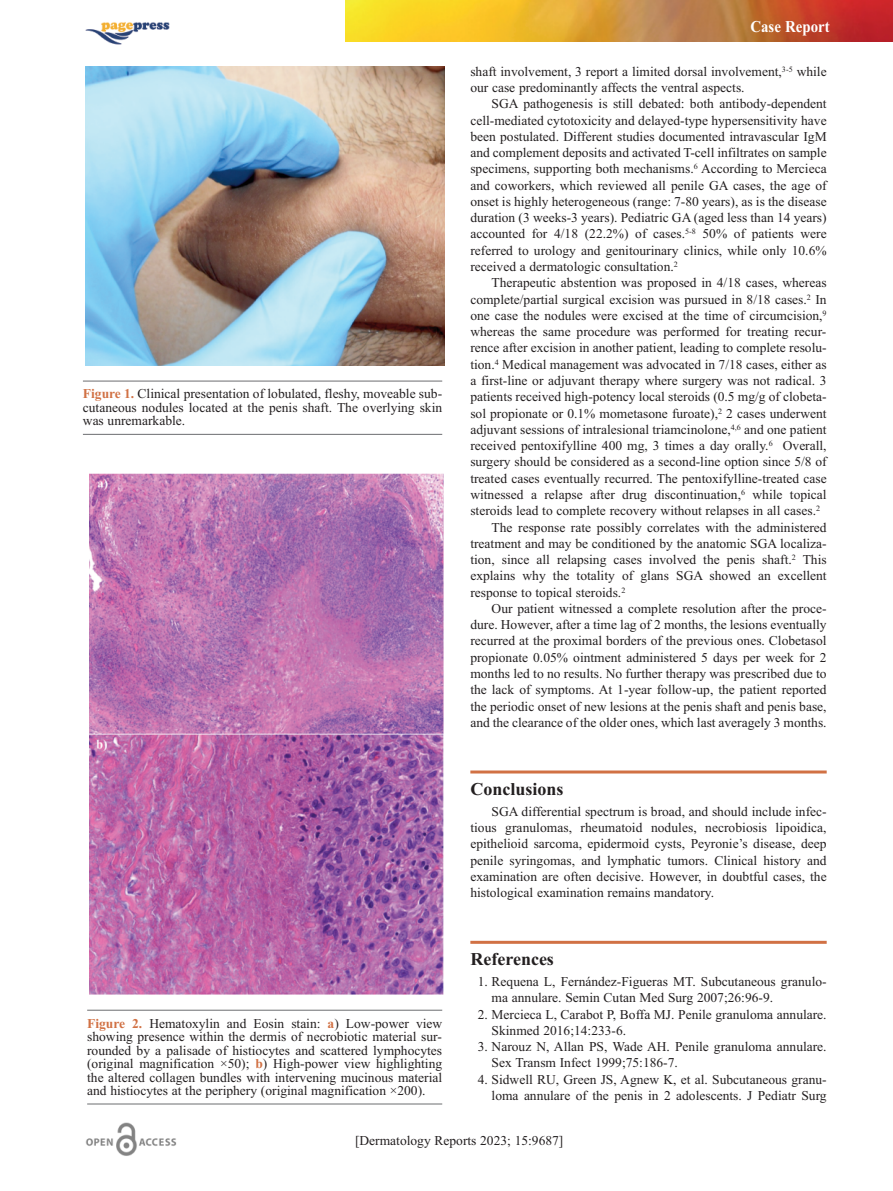
<style>
.page{position:relative;width:893px;height:1191px;background:#fff}
.page>*{position:absolute;margin:0;border:0;box-sizing:border-box;transform-origin:0 0}
.t1{font:700 18px "Times New Roman";color:#231f20}
.t2{font:700 16.5px "Times New Roman";color:#fff;scale:.9 1}
.t3{font:13.5px/16.2px "Times New Roman";color:#231f20}
.s1{font-weight:700;color:#d17144}
</style>
<div class="page">
<img style="left:86px;top:1123px;width:91px;height:33px">
<hr style="left:470px;top:770px;width:357px;height:3px;background:#d17144">
<hr style="left:470px;top:940px;width:357px;height:3px;background:#d17144">
<img style="left:345px;top:0;width:548px;height:42px">
<img style="left:86px;top:22px;width:84px;height:23px">
<hr style="left:87px;top:1009px;width:355px;height:1px;background:#6c6d70">
<hr style="left:87px;top:1103px;width:355px;height:1px;background:#6c6d70">
<img style="left:90px;top:473px;width:354px;height:522px">
<hr style="left:83px;top:381px;width:359px;height:1px;background:#6c6d70">
<hr style="left:83px;top:434px;width:359px;height:1px;background:#6c6d70">
<img style="left:85px;top:66px;width:359px;height:300px">
<p class="t3" style="left:83px;top:387px;width:361px;line-height:13.5px;text-align:justify"><span class="s1">Figure 1.</span> Clinical presentation of lobulated, fleshy, moveable sub&shy;cutaneous nodules located at the penis shaft. The overlying skin was unremarkable.</p>
<p class="t2" style="left:750px;top:16px;width:89px">Case Report</p>
<p class="t3" style="left:470px;top:63px;width:358px">shaft involvement, 3 report a limited dorsal involvement,<sup>3-5</sup> while our case predominantly affects the ventral aspects.</p>
<p class="t3" style="left:470px;top:95px;width:358px;text-align:justify;text-indent:21px">SGA pathogenesis is still debated: both antibody-dependent cell-mediated cytotoxicity and delayed-type hypersensitivity have been postulated. Different studies documented intravascular IgM and complement deposits and activated T-cell infiltrates on sample specimens, supporting both mechanisms.<sup>6</sup> According to Mercieca and coworkers, which reviewed all penile GA cases, the age of onset is highly heterogeneous (range: 7-80 years), as is the disease duration (3 weeks-3 years). Pediatric GA (aged less than 14 years) accounted for 4/18 (22.2%) of cases.<sup>5-8</sup> 50% of patients were referred to urology and genitourinary clinics, while only 10.6% received a dermatologic consultation.<sup>2</sup></p>
<p class="t3" style="left:492px;top:274px;width:337px">Therapeutic abstention was proposed in 4/18 cases, whereas</p>
<p class="t3" style="left:470px;top:291px;width:358px">complete/partial surgical excision was pursued in 8/18 cases.<sup>2</sup> In</p>
<p class="t3" style="left:470px;top:307px;width:358px">one case the nodules were excised at the time of circumcision,<sup>9</sup></p>
<p class="t3" style="left:470px;top:323px;width:358px">whereas the same procedure was performed for treating recur-</p>
<p class="t3" style="left:470px;top:340px;width:358px">rence after excision in another patient, leading to complete resolu-</p>
<p class="t3" style="left:470px;top:356px;width:358px">tion.<sup>4</sup> Medical management was advocated in 7/18 cases, either as</p>
<p class="t3" style="left:470px;top:372px;width:358px">a first-line or adjuvant therapy where surgery was not radical. 3</p>
<p class="t3" style="left:470px;top:388px;width:358px">patients received high-potency local steroids (0.5 mg/g of clobeta-</p>
<p class="t3" style="left:470px;top:405px;width:358px">sol propionate or 0.1% mometasone furoate),<sup>2</sup> 2 cases underwent</p>
<p class="t3" style="left:470px;top:421px;width:358px">adjuvant sessions of intralesional triamcinolone,<sup>4,6</sup> and one patient</p>
<p class="t3" style="left:470px;top:437px;width:358px">received pentoxifylline 400 mg, 3 times a day orally.<sup>6</sup> Overall,</p>
<p class="t3" style="left:470px;top:453px;width:358px">surgery should be considered as a second-line option since 5/8 of</p>
<p class="t3" style="left:470px;top:470px;width:358px">treated cases eventually recurred. The pentoxifylline-treated case</p>
<p class="t3" style="left:470px;top:486px;width:358px">witnessed a relapse after drug discontinuation,<sup>6</sup> while topical</p>
<p class="t3" style="left:470px;top:502px;width:351px">steroids lead to complete recovery without relapses in all cases.<sup>2</sup></p>
<p class="t3" style="left:492px;top:519px;width:337px">The response rate possibly correlates with the administered</p>
<p class="t3" style="left:470px;top:535px;width:358px">treatment and may be conditioned by the anatomic SGA localiza-</p>
<p class="t3" style="left:470px;top:551px;width:358px">tion, since all relapsing cases involved the penis shaft.<sup>2</sup> This</p>
<p class="t3" style="left:470px;top:567px;width:358px">explains why the totality of glans SGA showed an excellent</p>
<p class="t3" style="left:470px;top:584px;width:157px">response to topical steroids.<sup>2</sup></p>
<p class="t3" style="left:492px;top:600px;width:337px">Our patient witnessed a complete resolution after the proce-</p>
<p class="t3" style="left:470px;top:616px;width:358px">dure. However, after a time lag of 2 months, the lesions eventually</p>
<p class="t3" style="left:470px;top:632px;width:358px">recurred at the proximal borders of the previous ones. Clobetasol</p>
<p class="t3" style="left:470px;top:649px;width:358px">propionate 0.05% ointment administered 5 days per week for 2</p>
<p class="t3" style="left:470px;top:665px;width:358px">months led to no results. No further therapy was prescribed due to</p>
<p class="t3" style="left:470px;top:681px;width:358px">the lack of symptoms. At 1-year follow-up, the patient reported</p>
<p class="t3" style="left:470px;top:698px;width:358px">the periodic onset of new lesions at the penis shaft and penis base,</p>
<p class="t3" style="left:470px;top:714px;width:358px">and the clearance of the older ones, which last averagely 3 months.</p>
<h1 class="t1" style="left:470px;top:778px;width:95px">Conclusions</h1>
<p class="t3" style="left:470px;top:803px;width:358px;text-align:justify;text-indent:21px">SGA differential spectrum is broad, and should include infec&shy;tious granulomas, rheumatoid nodules, necrobiosis lipoidica, epithelioid sarcoma, epidermoid cysts, Peyronie’s disease, deep penile syringomas, and lymphatic tumors. Clinical history and examination are often decisive. However, in doubtful cases, the histological examination remains mandatory.</p>
<h1 class="t1" style="left:470px;top:948px;width:85px">References</h1>
<p class="t3" style="left:492px;top:973px;width:337px;text-indent:-14px">1. Requena L, Fernández-Figueras MT. Subcutaneous granulo&shy;ma annulare. Semin Cutan Med Surg 2007;26:96-9.</p>
<p class="t3" style="left:492px;top:1005px;width:337px;text-indent:-14px">2. Mercieca L, Carabot P, Boffa MJ. Penile granuloma annulare.<br>Skinmed 2016;14:233-6.</p>
<p class="t3" style="left:492px;top:1038px;width:337px;text-indent:-14px">3. Narouz N, Allan PS, Wade AH. Penile granuloma annulare.<br>Sex Transm Infect 1999;75:186-7.</p>
<p class="t3" style="left:478px;top:1071px;width:350px;text-align:right">4. Sidwell RU, Green JS, Agnew K, et al. Subcutaneous granu&shy;loma annulare of the penis in 2 adolescents. J Pediatr Surg</p>
<p class="t3" style="left:87px;top:1016px;width:357px;line-height:13.5px;text-align:justify"><span class="s1">Figure 2.</span> Hematoxylin and Eosin stain: <span class="s1">a</span>) Low-power view showing presence within the dermis of necrobiotic material sur&shy;rounded by a palisade of histiocytes and scattered lymphocytes (original magnification ×50); <span class="s1">b</span>) High-power view highlighting the altered collagen bundles with intervening mucinous material and histiocytes at the periphery (original magnification ×200).</p>
<p class="t3" style="left:355px;top:1132px;width:210px">[Dermatology Reports 2023; 15:9687]</p>
</div>
